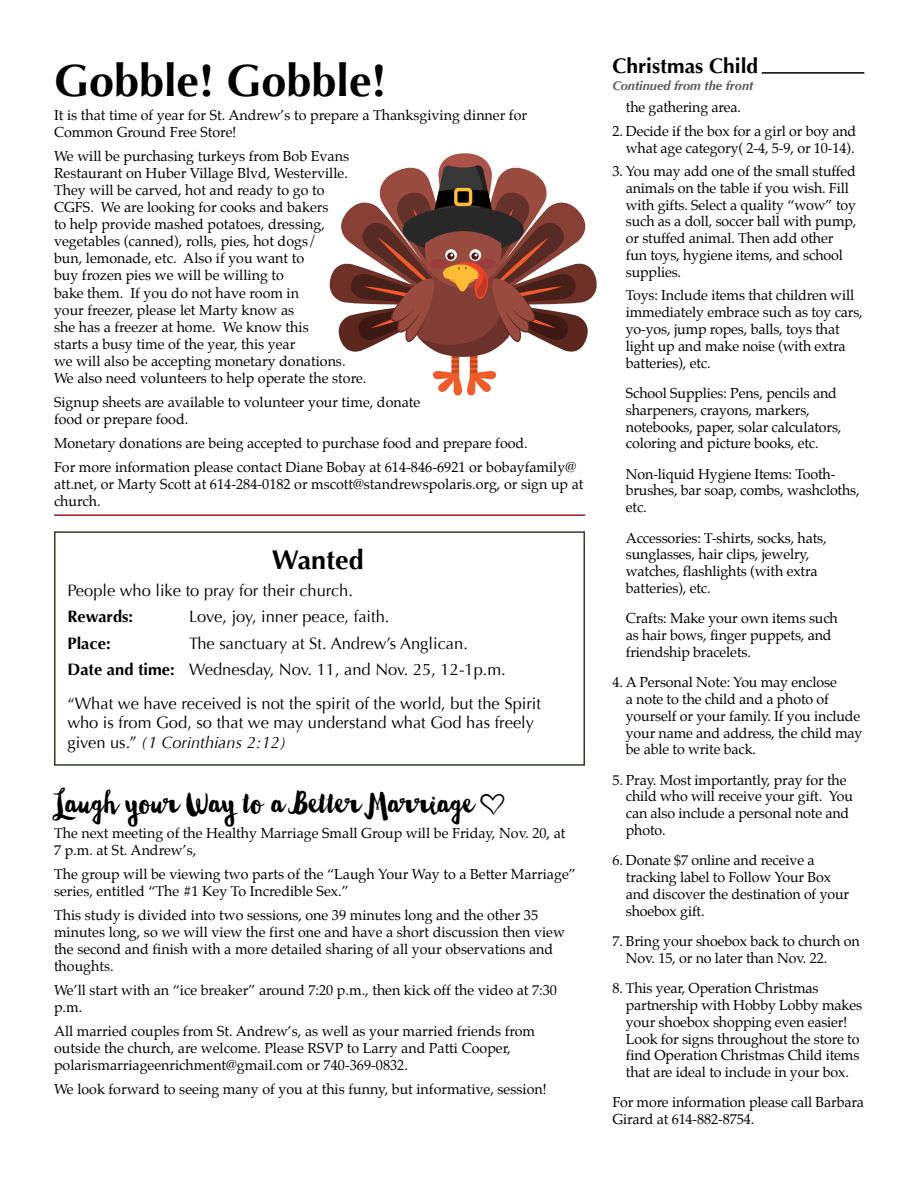
<style>
.page{position:relative;width:918px;height:1188px;background:#fff}
.page>*{position:absolute;margin:0;border:0;box-sizing:border-box;transform-origin:0 0}
.t1{font:700 45px "Optima";color:#000}
.t2{font:36px "Wanderlust Letters";letter-spacing:.015em;color:#000}
.t3{font:700 27px "Optima";color:#000}
.t4{font:700 21px "Optima";color:#000}
.t5{font:16.5px/19.8px "Optima";color:#000}
.t6{font:700 16.5px "Optima";color:#000}
.t7{font:14.25px/16.8px "Palatino";letter-spacing:-.01em;color:#000}
.t8{font:italic 700 12.75px "Optima";color:#58595b}
.s1{font-weight:700}
.s2{font-style:italic}
.s3{font-family:"Wanderlust Letters Extras"}
</style>
<div class="page">
<div style="left:54px;top:531px;width:531px;height:235px;border:2px solid #303e23"></div>
<hr style="left:762px;top:72px;width:102px;height:2px;background:#000">
<svg style="left:329px;top:153px;width:268px;height:243px"></svg>
<hr style="left:54px;top:514px;width:531px;height:2px;background:#9f1d21">
<h1 class="t1" style="left:54px;top:54px;width:334px">Gobble! Gobble!</h1>
<p class="t7" style="left:54px;top:106px;width:475px">It is that time of year for St. Andrew’s to prepare a Thanksgiving dinner for<br>Common Ground Free Store!</p>
<p class="t7" style="left:54px;top:147px;width:314px">We will be purchasing turkeys from Bob Evans Restaurant on Huber Village Blvd, Westerville.<br>They will be carved, hot and ready to go to CGFS. We are looking for cooks and bakers<br>to help provide mashed potatoes, dressing, vegetables (canned), rolls, pies, hot dogs/<br>bun, lemonade, etc. Also if you want to<br>buy frozen pies we will be willing to<br>bake them. If you do not have room in<br>your freezer, please let Marty know as<br>she has a freezer at home. We know this<br>starts a busy time of the year, this year<br>we will also be accepting monetary donations.<br>We also need volunteers to help operate the store.</p>
<p class="t7" style="left:54px;top:393px;width:368px">Signup sheets are available to volunteer your time, donate food or prepare food.</p>
<p class="t7" style="left:54px;top:431px;width:524px;line-height:23.9px">Monetary donations are being accepted to purchase food and prepare food.<br>For more information please contact Diane Bobay at 614-846-6921 or bobayfamily@</p>
<p class="t7" style="left:54px;top:475px;width:531px">att.net, or Marty Scott at 614-284-0182 or mscott@standrewspolaris.org, or sign up at church.</p>
<h3 class="t3" style="left:272px;top:544px;width:94px">Wanted</h3>
<p class="t5" style="left:68px;top:580px;width:287px">People who like to pray for their church.</p>
<p class="t6" style="left:68px;top:607px;width:67px">Rewards:</p>
<p class="t5" style="left:189px;top:607px;width:202px">Love, joy, inner peace, faith.</p>
<p class="t6" style="left:68px;top:634px;width:45px">Place:</p>
<p class="t5" style="left:68px;top:630px;width:440px;line-height:26.5px;text-indent:122px">The sanctuary at St. Andrew’s Anglican.<br><span class="s1">Date and time:</span> Wednesday, Nov. 11, and Nov. 25, 12-1p.m.</p>
<p class="t5" style="left:68px;top:693px;width:475px">“What we have received is not the spirit of the world, but the Spirit who is from God, so that we may understand what God has freely given us.” <span class="s2">(1 Corinthians 2:12)</span></p>
<h2 class="t2" style="left:54px;top:781px;width:455px">Laugh your Way to a Better Marriage <span class="s3">z</span></h2>
<p class="t7" style="left:54px;top:825px;width:513px">The next meeting of the Healthy Marriage Small Group will be Friday, Nov. 20, at<br>7 p.m. at St. Andrew’s,</p>
<p class="t7" style="left:54px;top:865px;width:523px">The group will be viewing two parts of the “Laugh Your Way to a Better Marriage” series, entitled “The #1 Key To Incredible Sex.”</p>
<p class="t7" style="left:54px;top:906px;width:512px">This study is divided into two sessions, one 39 minutes long and the other 35 minutes long, so we will view the first one and have a short discussion then view the second and finish with a more detailed sharing of all your observations and thoughts.</p>
<p class="t7" style="left:54px;top:982px;width:505px">We’ll start with an “ice breaker” around 7:20 p.m., then kick off the video at 7:30 p.m.</p>
<p class="t7" style="left:54px;top:1023px;width:483px">All married couples from St. Andrew’s, as well as your married friends from outside the church, are welcome. Please RSVP to Larry and Patti Cooper, polarismarriageenrichment@gmail.com or 740-369-0832.</p>
<p class="t7" style="left:54px;top:1081px;width:494px">We look forward to seeing many of you at this funny, but informative, session!</p>
<h3 class="t4" style="left:612px;top:54px;width:147px">Christmas Child</h3>
<p class="t8" style="left:612px;top:78px;width:143px">Continued from the front</p>
<p class="t7" style="left:626px;top:99px;width:117px">the gathering area.</p>
<p class="t7" style="left:612px;top:122px;width:245px;text-align:right">2. Decide if the box for a girl or boy and what age category( 2-4, 5-9, or 10-14).</p>
<p class="t7" style="left:626px;top:163px;width:232px;text-indent:-13px">3. You may add one of the small stuffed animals on the table if you wish. Fill with gifts. Select a quality “wow” toy such as a doll, soccer ball with pump, or stuffed animal. Then add other fun toys, hygiene items, and school supplies.</p>
<p class="t7" style="left:626px;top:287px;width:238px">Toys: Include items that children will immediately embrace such as toy cars, yo-yos, jump ropes, balls, toys that light up and make noise (with extra batteries), etc.</p>
<p class="t7" style="left:626px;top:385px;width:217px">School Supplies: Pens, pencils and sharpeners, crayons, markers, notebooks, paper, solar calculators, coloring and picture books, etc.</p>
<p class="t7" style="left:626px;top:465px;width:235px">Non-liquid Hygiene Items: Tooth&shy;brushes, bar soap, combs, washcloths, etc.</p>
<p class="t7" style="left:626px;top:529px;width:202px">Accessories: T-shirts, socks, hats, sunglasses, hair clips, jewelry, watches, flashlights (with extra batteries), etc.</p>
<p class="t7" style="left:626px;top:610px;width:213px">Crafts: Make your own items such as hair bows, finger puppets, and friendship bracelets.</p>
<p class="t7" style="left:626px;top:674px;width:238px;text-indent:-13px">4. A Personal Note: You may enclose<br>a note to the child and a photo of yourself or your family. If you include your name and address, the child may be able to write back.</p>
<p class="t7" style="left:626px;top:771px;width:229px;text-indent:-13px">5. Pray. Most importantly, pray for the child who will receive your gift. You can also include a personal note and photo.</p>
<p class="t7" style="left:626px;top:852px;width:225px;text-indent:-13px">6. Donate $7 online and receive a tracking label to Follow Your Box and discover the destination of your shoebox gift.</p>
<p class="t7" style="left:626px;top:933px;width:235px;text-indent:-13px">7. Bring your shoebox back to church on<br>Nov. 15, or no later than Nov. 22.</p>
<p class="t7" style="left:626px;top:980px;width:238px;text-indent:-13px">8. This year, Operation Christmas partnership with Hobby Lobby makes your shoebox shopping even easier!<br>Look for signs throughout the store to find Operation Christmas Child items that are ideal to include in your box.</p>
<p class="t7" style="left:612px;top:1094px;width:253px">For more information please call Barbara<br>Girard at 614-882-8754.</p>
</div>
